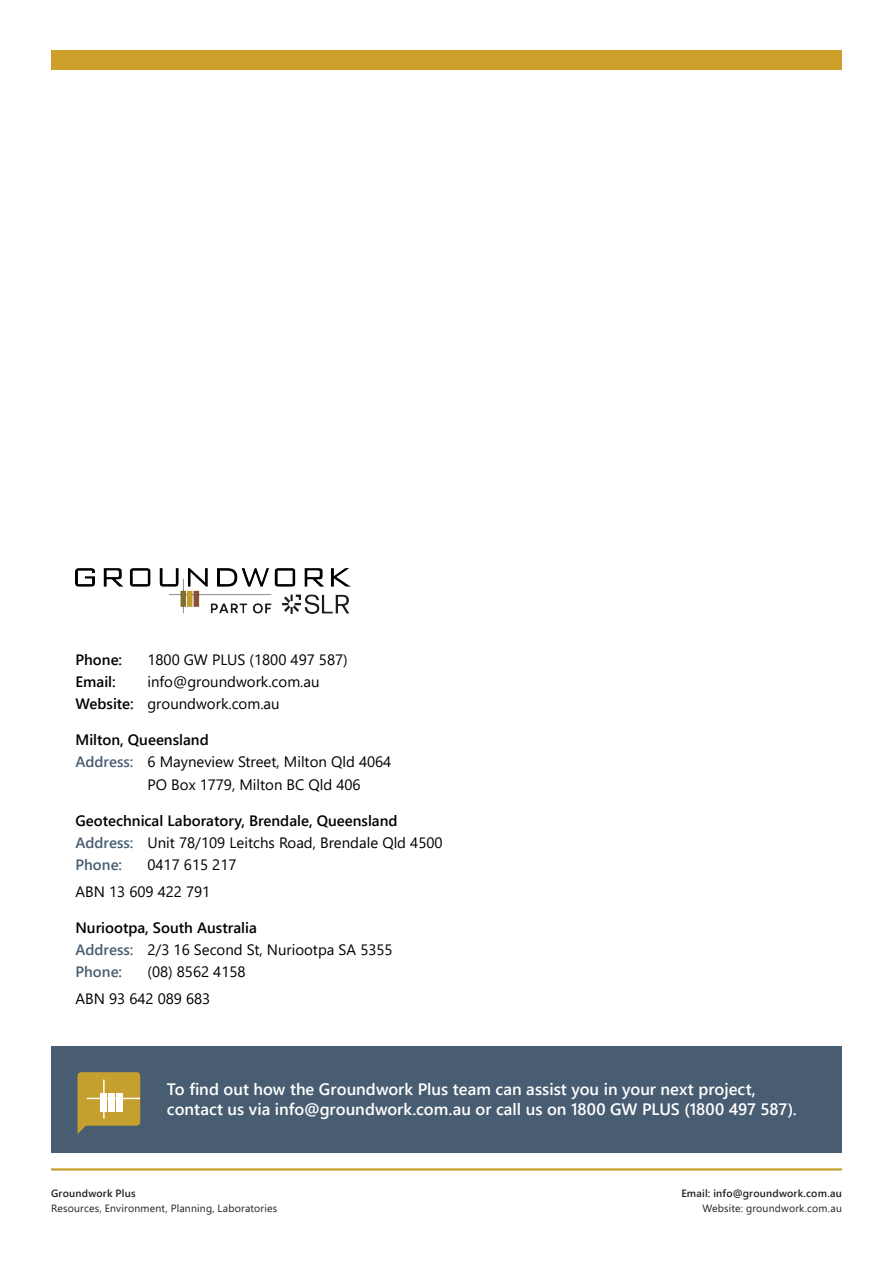
<style>
.page{position:relative;width:893px;height:1263px;background:#fff}
.page>*{position:absolute;margin:0;border:0;box-sizing:border-box;transform-origin:0 0}
.t1{font:600 16.5px/19.8px "Segoe UI";color:#fff}
.t2{font:15px "Segoe UI";color:#000001}
.t3{font:600 15px "Segoe UI";color:#000001}
.t4{font:600 15px "Segoe UI";color:#485d71}
.t5{font:10.5px "Segoe UI";letter-spacing:.02em;color:#231f20}
.t6{font:600 10.5px "Segoe UI";letter-spacing:.02em;color:#231f20}
.s1{font-weight:600}
.s2{font-weight:600;color:#485d71}
</style>
<div class="page">
<hr style="left:51px;top:1168px;width:791px;height:2px;background:#c6a02e">
<div style="left:51px;top:51px;width:791px;height:19px;background:#cc9e2a"></div>
<div style="left:51px;top:1046px;width:791px;height:106px;background:#485d71"></div>
<svg style="left:78px;top:1072px;width:62px;height:62px;background:#b4973a"></svg>
<div style="left:100px;top:1094px;width:7px;height:18px;background:#fff"></div>
<div style="left:108px;top:1094px;width:7px;height:18px;background:#fff"></div>
<div style="left:116px;top:1094px;width:6px;height:18px;background:#fff"></div>
<hr style="left:87px;top:1098px;width:53px;height:1px;background:#fff">
<hr style="left:103px;top:1079px;width:2px;height:39px;background:#fff">
<img style="left:75px;top:569px;width:275px;height:44px">
<p class="t3" style="left:75px;top:645px;width:48px">Phone:</p>
<p class="t2" style="left:147px;top:645px;width:202px">1800 GW PLUS (1800 497 587)</p>
<p class="t3" style="left:75px;top:667px;width:42px">Email:</p>
<p class="t2" style="left:147px;top:667px;width:174px">info@groundwork.com.au</p>
<p class="t2" style="left:75px;top:689px;width:206px"><span class="s1">Website:</span> groundwork.com.au</p>
<p class="t3" style="left:75px;top:725px;width:135px">Milton, Queensland</p>
<p class="t2" style="left:75px;top:748px;width:317px"><span class="s2">Address:</span> 6 Mayneview Street, Milton Qld 4064</p>
<p class="t2" style="left:147px;top:770px;width:215px">PO Box 1779, Milton BC Qld 406</p>
<p class="t3" style="left:75px;top:806px;width:324px">Geotechnical Laboratory, Brendale, Queensland</p>
<p class="t2" style="left:75px;top:828px;width:369px"><span class="s2">Address:</span> Unit 78/109 Leitchs Road, Brendale Qld 4500</p>
<p class="t4" style="left:75px;top:850px;width:48px">Phone:</p>
<p class="t2" style="left:147px;top:850px;width:91px">0417 615 217</p>
<p class="t2" style="left:75px;top:877px;width:136px">ABN 13 609 422 791</p>
<p class="t3" style="left:75px;top:913px;width:183px">Nuriootpa, South Australia</p>
<p class="t2" style="left:75px;top:935px;width:319px"><span class="s2">Address:</span> 2/3 16 Second St, Nuriootpa SA 5355</p>
<p class="t4" style="left:75px;top:957px;width:48px">Phone:</p>
<p class="t2" style="left:147px;top:957px;width:100px">(08) 8562 4158</p>
<p class="t2" style="left:75px;top:984px;width:136px">ABN 93 642 089 683</p>
<p class="t1" style="left:167px;top:1078px;width:631px">To find out how the Groundwork Plus team can assist you in your next project, contact us via info@groundwork.com.au or call us on 1800 GW PLUS (1800 497 587).</p>
<p class="t6" style="left:51px;top:1183px;width:86px">Groundwork Plus</p>
<p class="t6" style="left:681px;top:1183px;width:162px">Email: info@groundwork.com.au</p>
<p class="t5" style="left:51px;top:1198px;width:228px">Resources, Environment, Planning, Laboratories</p>
<p class="t5" style="left:702px;top:1198px;width:141px">Website: groundwork.com.au</p>
</div>
